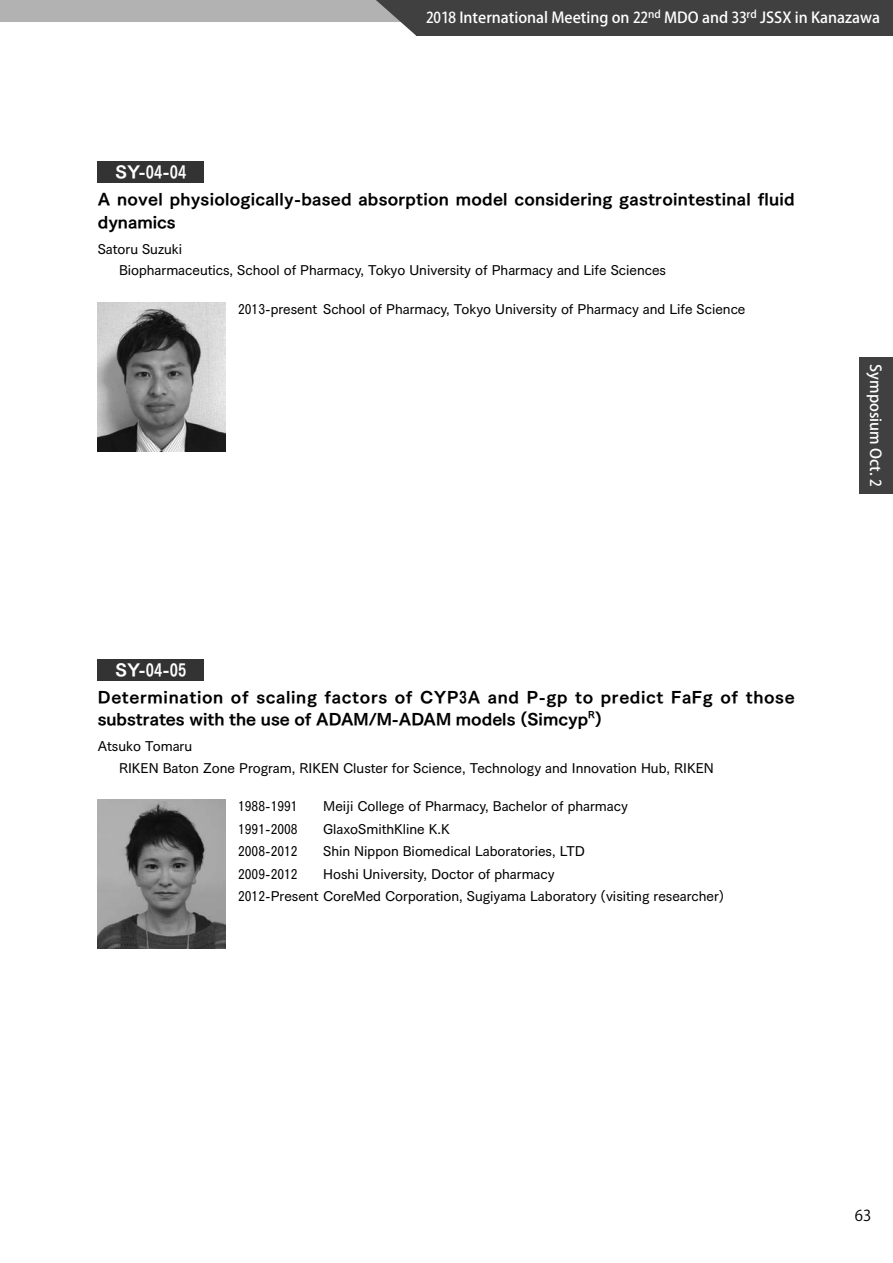
<style>
.page{position:relative;width:893px;height:1263px;background:#fff}
.page>*{position:absolute;margin:0;border:0;box-sizing:border-box;transform-origin:0 0}
.t1{font:16.5px "Tsuku Go Pro E";color:#fff}
.t2{font:15.75px/22.5px "Tsuku Go Pro E";letter-spacing:.04em;color:#000}
.t3{font:15.75px/22.5px "Tsuku Go Pro E";letter-spacing:.015em;color:#000}
.t4{font:500 15px "Koz Go Pro";color:#fff}
.t5{font:15px "Koz Go Pro";color:#000}
.t6{font:13.5px/21.3px "Tsuku Go Pro D";color:#000}
.t7{font:9.15px "Tsuku Go Pro E";color:#000}
</style>
<div class="page">
<div style="left:0;top:0;width:893px;height:21px;background:#b2b2b2"></div>
<div style="left:417px;top:0;width:476px;height:36px;background:#404040"></div>
<svg style="left:361px;top:0;width:56px;height:36px"></svg>
<div style="left:98px;top:162px;width:106px;height:21px;background:#333"></div>
<img style="left:98px;top:302px;width:127px;height:149px">
<div style="left:98px;top:659px;width:106px;height:21px;background:#333"></div>
<img style="left:98px;top:800px;width:127px;height:148px">
<div style="left:859px;top:357px;width:34px;height:136px;background:#404040"></div>
<p class="t4" style="left:426px;top:8px;width:456px">2018 International Meeting on 22<sup>nd</sup> MDO and 33<sup>rd</sup> JSSX in Kanazawa</p>
<p class="t1" style="left:116px;top:157px;width:72px">SY-04-04</p>
<p class="t3" style="left:98px;top:186px;width:698px">A novel physiologically-based absorption model considering gastrointestinal fluid dynamics</p>
<p class="t6" style="left:119px;top:237px;width:549px;text-indent:-21px">Satoru Suzuki<br>Biopharmaceutics, School of Pharmacy, Tokyo University of Pharmacy and Life Sciences</p>
<p class="t6" style="left:238px;top:297px;width:509px">2013-present School of Pharmacy, Tokyo University of Pharmacy and Life Science</p>
<p class="t1" style="left:116px;top:655px;width:72px">SY-04-05</p>
<p class="t2" style="left:98px;top:684px;width:698px">Determination of scaling factors of CYP3A and P-gp to predict FaFg of those substrates with the use of ADAM/M-ADAM models (Simcyp )</p>
<p class="t7" style="left:588px;top:706px;width:8px">R</p>
<p class="t6" style="left:119px;top:734px;width:596px;text-indent:-21px">Atsuko Tomaru<br>RIKEN Baton Zone Program, RIKEN Cluster for Science, Technology and Innovation Hub, RIKEN</p>
<p class="t6" style="left:238px;top:794px;width:61px">1988-1991</p>
<p class="t6" style="left:323px;top:794px;width:306px">Meiji College of Pharmacy, Bachelor of pharmacy</p>
<p class="t6" style="left:238px;top:816px;width:61px">1991-2008</p>
<p class="t6" style="left:323px;top:816px;width:128px">GlaxoSmithKline K.K</p>
<p class="t6" style="left:238px;top:839px;width:61px">2008-2012</p>
<p class="t6" style="left:323px;top:839px;width:263px">Shin Nippon Biomedical Laboratories, LTD</p>
<p class="t6" style="left:238px;top:861px;width:61px">2009-2012</p>
<p class="t6" style="left:238px;top:861px;width:488px;line-height:22.5px;text-indent:85px">Hoshi University, Doctor of pharmacy<br>2012-Present CoreMed Corporation, Sugiyama Laboratory (visiting researcher)</p>
<p class="t4" style="left:885px;top:364px;width:123px;rotate:90deg">Symposium Oct. 2</p>
<p class="t5" style="left:855px;top:1206px;width:18px">63</p>
</div>
